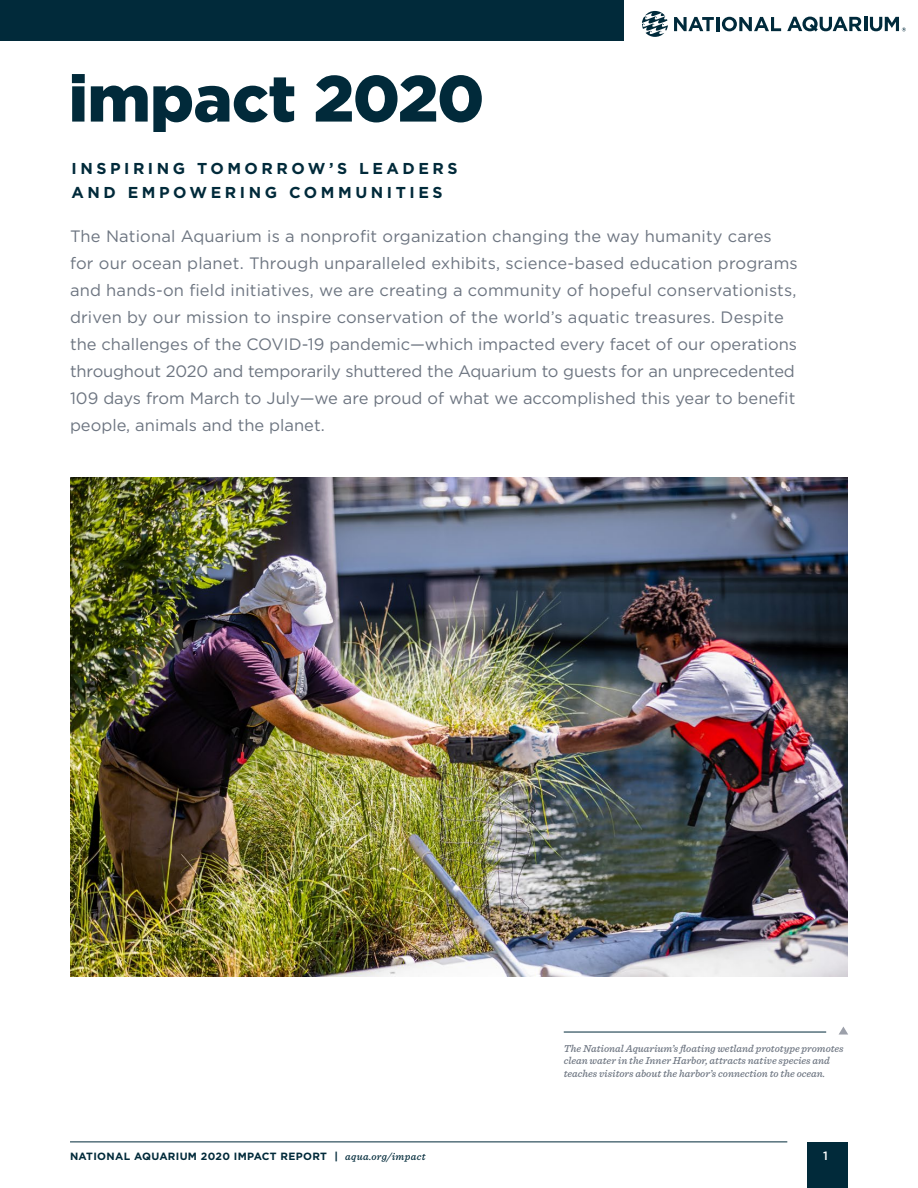
<style>
.page{position:relative;width:918px;height:1188px;background:#fff}
.page>*{position:absolute;margin:0;border:0;box-sizing:border-box;transform-origin:0 0}
.t1{font:900 65.1px "Gotham";letter-spacing:-.01em;color:#012a3a}
.t2{font:16.5px/27px "Gotham";color:#6d7581}
.t3{font:700 15.75px/24px "Gotham";letter-spacing:.225em;color:#012a3a}
.t4{font:500 12px "Gotham";color:#fff}
.t5{font:italic 500 10.5px/12.6px "Sentinel";color:#6d7581}
.t6{font:700 10.5px "Gotham";letter-spacing:.03em;color:#012a3a}
.s1{font-family:"Sentinel";font-weight:500;font-style:italic}
</style>
<div class="page">
<svg style="left:642px;top:11px;width:26px;height:26px"></svg>
<svg style="left:787px;top:17px;width:75px;height:15px"></svg>
<hr style="left:864px;top:17px;width:3px;height:14px;background:#002a3b">
<svg style="left:674px;top:17px;width:40px;height:14px"></svg>
<hr style="left:716px;top:17px;width:3px;height:14px;background:#002a3b">
<svg style="left:722px;top:17px;width:59px;height:14px"></svg>
<svg style="left:870px;top:17px;width:36px;height:14px"></svg>
<hr style="left:70px;top:1142px;width:717px;height:1px;background:#012a3a">
<img style="left:70px;top:477px;width:778px;height:499px">
<div style="left:0;top:0;width:623px;height:40px;background:#012a3a"></div>
<div style="left:807px;top:1142px;width:41px;height:46px;background:#012a3a"></div>
<svg style="left:839px;top:1027px;width:9px;height:8px"></svg>
<hr style="left:564px;top:1032px;width:262px;height:1px;background:#012a3a">
<h1 class="t1" style="left:69px;top:54px;width:417px">impact 2020</h1>
<p class="t3" style="left:72px;top:156px;width:388px">INSPIRING TOMORROW’S LEADERS<br>AND EMPOWERING COMMUNITIES</p>
<p class="t2" style="left:70px;top:222px;width:729px">The National Aquarium is a nonprofit organization changing the way humanity cares for our ocean planet. Through unparalleled exhibits, science-based education programs and hands-on field initiatives, we are creating a community of hopeful conservationists, driven by our mission to inspire conservation of the world’s aquatic treasures. Despite the challenges of the COVID-19 pandemic—which impacted every facet of our operations throughout 2020 and temporarily shuttered the Aquarium to guests for an unprecedented 109 days from March to July—we are proud of what we accomplished this year to benefit people, animals and the planet.</p>
<p class="t6" style="left:70px;top:1150px;width:357px">NATIONAL AQUARIUM 2020 IMPACT REPORT | <span class="s1">aqua.org/impact</span></p>
<p class="t5" style="left:564px;top:1041px;width:281px">The National Aquarium’s floating wetland prototype promotes clean water in the Inner Harbor, attracts native species and teaches visitors about the harbor’s connection to the ocean.</p>
<p class="t4" style="left:823px;top:1148px;width:6px">1</p>
</div>
